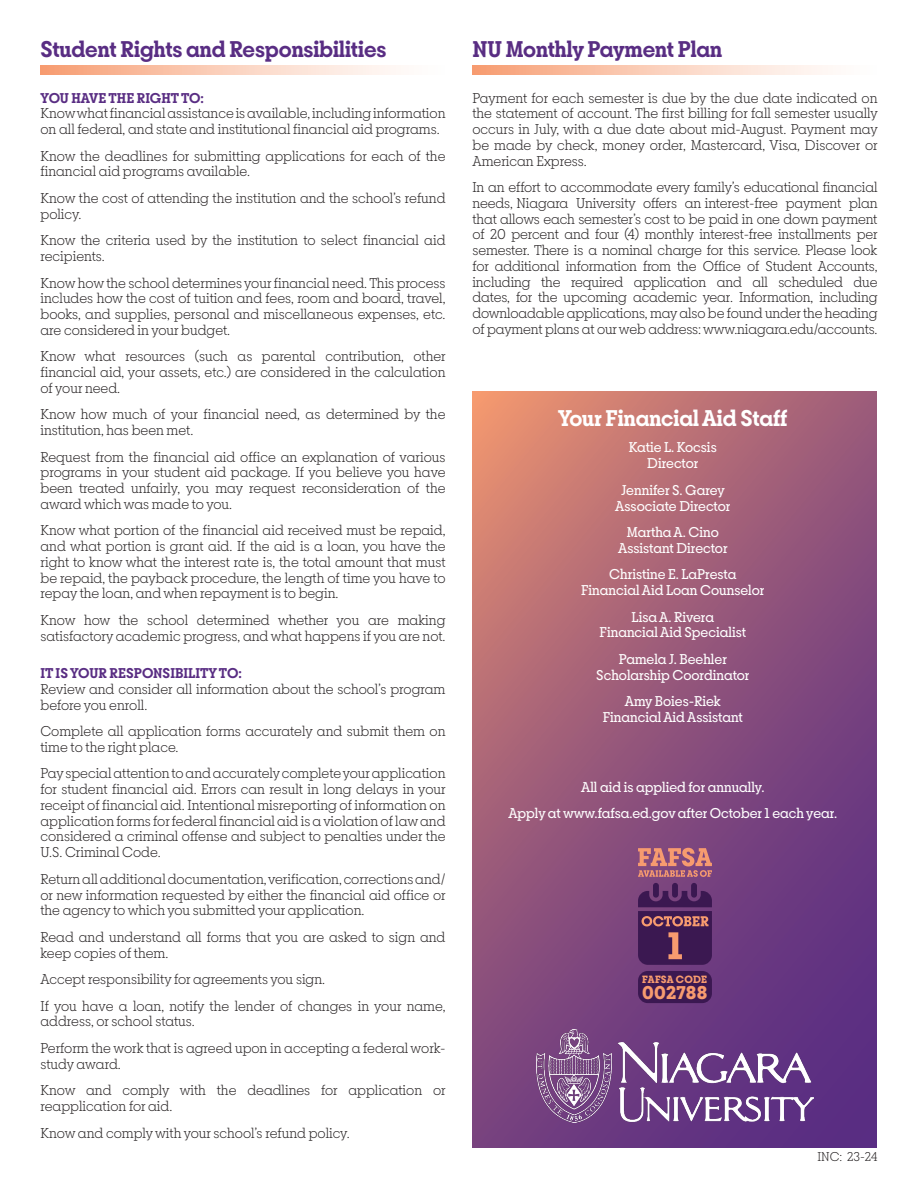
<style>
.page{position:relative;width:918px;height:1188px;background:#fff}
.page>*{position:absolute;margin:0;border:0;box-sizing:border-box;transform-origin:0 0}
.t1{font:600 24px "Breton";color:#592d83}
.t2{font:600 24px "Breton";color:#fff}
.t3{font:700 19.5px "Breton";letter-spacing:.01em;color:#f79b6f}
.t4{font:300 15px/15.8px "Breton";color:#231f20}
.t5{font:15px "Breton";color:#fff}
.t6{font:600 15px "Breton";color:#592d83}
.t7{font:300 13.5px "Breton";color:#231f20}
.t8{font:700 11.1px "Breton";letter-spacing:.02em;color:#f79b6f}
</style>
<div class="page">
<svg style="left:472px;top:391px;width:405px;height:757px;background:#92557b"></svg>
<svg style="left:40px;top:65px;width:356px;height:10px;background:#facdb7"></svg>
<svg style="left:472px;top:65px;width:356px;height:10px;background:#facdb7"></svg>
<img style="left:537px;top:1030px;width:276px;height:92px">
<div style="left:638px;top:971px;width:74px;height:32px;background:#3b1851;border-radius:10px"></div>
<svg style="left:638px;top:883px;width:74px;height:82px;background:#582c5c"></svg>
<svg style="left:638px;top:848px;width:74px;height:29px;background:#b76e76"></svg>
<p class="t1" style="left:40px;top:34px;width:348px">Student Rights and Responsibilities</p>
<p class="t1" style="left:472px;top:34px;width:251px">NU Monthly Payment Plan</p>
<p class="t6" style="left:40px;top:88px;width:165px">YOU HAVE THE RIGHT TO:</p>
<p class="t4" style="left:40px;top:105px;width:407px">Know what financial assistance is available, including information on all federal, and state and institutional financial aid programs.</p>
<p class="t4" style="left:40px;top:148px;width:406px">Know the deadlines for submitting applications for each of the financial aid programs available.</p>
<p class="t4" style="left:40px;top:190px;width:406px">Know the cost of attending the institution and the school’s refund policy.</p>
<p class="t4" style="left:40px;top:232px;width:407px">Know the criteria used by the institution to select financial aid recipients.</p>
<p class="t4" style="left:40px;top:275px;width:407px;text-align:justify">Know how the school determines your financial need. This process includes how the cost of tuition and fees, room and board, travel, books, and supplies, personal and miscellaneous expenses, etc. are considered in your budget.</p>
<p class="t4" style="left:40px;top:348px;width:407px;text-align:justify">Know what resources (such as parental contribution, other financial aid, your assets, etc.) are considered in the calculation of your need.</p>
<p class="t4" style="left:40px;top:406px;width:406px">Know how much of your financial need, as determined by the institution, has been met.</p>
<p class="t4" style="left:40px;top:449px;width:407px;text-align:justify">Request from the financial aid office an explanation of various programs in your student aid package. If you believe you have been treated unfairly, you may request reconsideration of the award which was made to you.</p>
<p class="t4" style="left:40px;top:522px;width:407px;text-align:justify">Know what portion of the financial aid received must be repaid, and what portion is grant aid. If the aid is a loan, you have the right to know what the interest rate is, the total amount that must be repaid, the payback procedure, the length of time you have to repay the loan, and when repayment is to begin.</p>
<p class="t4" style="left:40px;top:612px;width:407px">Know how the school determined whether you are making satisfactory academic progress, and what happens if you are not.</p>
<p class="t6" style="left:40px;top:663px;width:203px">IT IS YOUR RESPONSIBILITY TO:</p>
<p class="t4" style="left:40px;top:681px;width:406px">Review and consider all information about the school’s program before you enroll.</p>
<p class="t4" style="left:40px;top:723px;width:407px">Complete all application forms accurately and submit them on time to the right place.</p>
<p class="t4" style="left:40px;top:765px;width:407px;text-align:justify">Pay special attention to and accurately complete your application for student financial aid. Errors can result in long delays in your receipt of financial aid. Intentional misreporting of information on application forms for federal financial aid is a violation of law and considered a criminal offense and subject to penalties under the U.S. Criminal Code.</p>
<p class="t4" style="left:40px;top:871px;width:407px;text-align:justify">Return all additional documentation, verification, corrections and/ or new information requested by either the financial aid office or the agency to which you submitted your application.</p>
<p class="t4" style="left:40px;top:929px;width:406px">Read and understand all forms that you are asked to sign and keep copies of them.</p>
<p class="t4" style="left:40px;top:971px;width:286px">Accept responsibility for agreements you sign.</p>
<p class="t4" style="left:40px;top:998px;width:407px">If you have a loan, notify the lender of changes in your name, address, or school status.</p>
<p class="t4" style="left:40px;top:1040px;width:406px">Perform the work that is agreed upon in accepting a federal work&shy;study award.</p>
<p class="t4" style="left:40px;top:1082px;width:407px">Know and comply with the deadlines for application or reapplication for aid.</p>
<p class="t4" style="left:40px;top:1125px;width:311px">Know and comply with your school’s refund policy.</p>
<p class="t4" style="left:472px;top:90px;width:407px;text-align:justify">Payment for each semester is due by the due date indicated on the statement of account. The first billing for fall semester usually occurs in July, with a due date about mid-August. Payment may be made by check, money order, Mastercard, Visa, Discover or American Express.</p>
<p class="t4" style="left:472px;top:179px;width:407px;text-align:justify">In an effort to accommodate every family’s educational financial needs, Niagara University offers an interest-free payment plan that allows each semester’s cost to be paid in one down payment of 20 percent and four (4) monthly interest-free installments per semester. There is a nominal charge for this service. Please look for additional information from the Office of Student Accounts, including the required application and all scheduled due dates, for the upcoming academic year. Information, including downloadable applications, may also be found under the heading of payment plans at our web address: www.niagara.edu/accounts.</p>
<p class="t2" style="left:558px;top:402px;width:231px">Your Financial Aid Staff</p>
<p class="t5" style="left:629px;top:438px;width:89px">Katie L. Kocsis</p>
<p class="t5" style="left:647px;top:454px;width:53px">Director</p>
<p class="t5" style="left:621px;top:480px;width:105px">Jennifer S. Garey</p>
<p class="t5" style="left:615px;top:496px;width:117px">Associate Director</p>
<p class="t5" style="left:627px;top:523px;width:93px">Martha A. Cino</p>
<p class="t5" style="left:618px;top:538px;width:111px">Assistant Director</p>
<p class="t5" style="left:609px;top:565px;width:129px">Christine E. LaPresta</p>
<p class="t5" style="left:581px;top:581px;width:185px">Financial Aid Loan Counselor</p>
<p class="t5" style="left:632px;top:607px;width:84px">Lisa A. Rivera</p>
<p class="t5" style="left:600px;top:623px;width:148px">Financial Aid Specialist</p>
<p class="t5" style="left:619px;top:650px;width:110px">Pamela J. Beehler</p>
<p class="t5" style="left:596px;top:665px;width:155px">Scholarship Coordinator</p>
<p class="t5" style="left:625px;top:692px;width:98px">Amy Boies-Riek</p>
<p class="t5" style="left:603px;top:708px;width:142px">Financial Aid Assistant</p>
<p class="t5" style="left:581px;top:777px;width:185px">All aid is applied for annually.</p>
<p class="t5" style="left:508px;top:804px;width:330px">Apply at www.fafsa.ed.gov after October 1 each year.</p>
<p class="t8" style="left:642px;top:972px;width:67px">FAFSA CODE</p>
<p class="t3" style="left:642px;top:979px;width:67px">002788</p>
<p class="t7" style="left:817px;top:1148px;width:62px">INC: 23-24</p>
</div>
